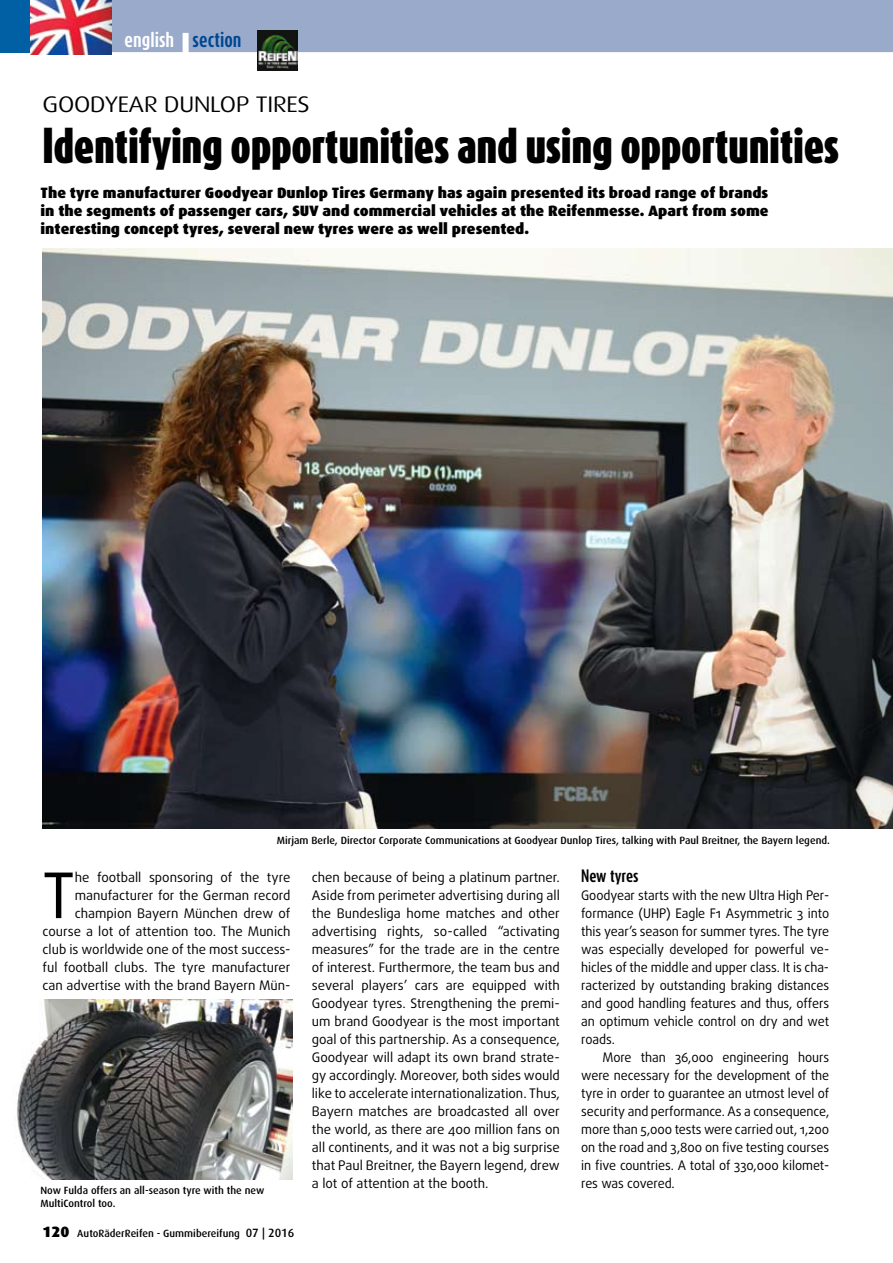
<style>
.page{position:relative;width:893px;height:1263px;background:#fff}
.page>*{position:absolute;margin:0;border:0;box-sizing:border-box;transform-origin:0 0}
.t1{font:62.85px "Daxline Pro";color:#000}
.t2{font:900 42px "Dax Compact";letter-spacing:-.01em;color:#000}
.t3{font:22.5px "Dax Wide";letter-spacing:-.01em;color:#000}
.t4{font:700 18px "Dax Compact";color:#fff}
.t5{font:900 15px/18px "Dax";color:#000;text-align:justify}
.t6{font:700 15px "Dax Compact";color:#000}
.t7{font:13.2px/18px "Daxline Pro";color:#000;text-align:right}
.t8{font:13.2px/18px "Daxline Pro";color:#000;text-align:justify;scale:.96 1}
.t9{font:500 10.5px/12.6px "Dax";color:#000}
.s1{color:#004792}
.s2{font-weight:900;font-size:15px}
.s3{font-size:12px}
</style>
<div class="page">
<div style="left:30px;top:0;width:863px;height:54px;background:#99aacb"></div>
<div style="left:0;top:52px;width:893px;height:6px;background:#fff"></div>
<div style="left:0;top:0;width:32px;height:53px;background:#0060a3"></div>
<div style="left:183px;top:33px;width:6px;height:25px;background:#fff"></div>
<img style="left:31px;top:0;width:80px;height:54px">
<img style="left:258px;top:31px;width:39px;height:39px">
<img style="left:43px;top:248px;width:850px;height:580px">
<img style="left:17px;top:999px;width:275px;height:180px">
<h3 class="t4" style="left:125px;top:28px;width:118px">english <span class="s1">section</span></h3>
<h3 class="t3" style="left:43px;top:92px;width:269px">GOODYEAR DUN LOP TIRES</h3>
<h2 class="t2" style="left:43px;top:118px;width:798px">Identifying opportunities and using opportunities</h2>
<p class="t5" style="left:40px;top:184px;width:730px">The tyre manufacturer Goodyear Dunlop Tires Germany has again presented its broad range of brands in the segments of passenger cars, SUV and commercial vehicles at the Reifenmesse. Apart from some interesting concept tyres, several new tyres were as well presented.</p>
<p class="t9" style="left:277px;top:834px;width:555px">Mirjam Berle, Director Corporate Communications at Goodyear Dunlop Tires, talking with Paul Breitner, the Bayern legend.</p>
<p class="t7" style="left:43px;top:868px;width:250px">he football sponsoring of the tyre manufacturer for the German record champion Bayern München drew of course a lot of attention too. The Munich club is worldwide one of the most success&shy;ful football clubs. The tyre manufacturer can advertise with the brand Bayern Mün-</p>
<h1 class="t1" style="left:43px;top:854px;width:34px">T</h1>
<p class="t9" style="left:40px;top:1184px;width:225px">Now Fulda offers an all-season tyre with the new<br>MultiControl too.</p>
<p class="t9" style="left:43px;top:1226px;width:253px"><span class="s2">120</span> AutoRäderReifen - Gummibereifung <span class="s3">07 | 2016</span></p>
<p class="t7" style="left:312px;top:868px;width:250px;text-align:justify">chen because of being a platinum partner.<br>Aside from perimeter advertising during all the Bundesliga home matches and other advertising rights, so-called “activating measures” for the trade are in the centre of interest. Furthermore, the team bus and several players’ cars are equipped with Goodyear tyres. Strengthening the premi&shy;um brand Goodyear is the most important goal of this partnership. As a consequence, Goodyear will adapt its own brand strate&shy;gy accordingly. Moreover, both sides would like to accelerate internationalization. Thus, Bayern matches are broadcasted all over the world, as there are 400 million fans on all continents, and it was not a big surprise that Paul Breitner, the Bayern legend, drew a lot of attention at the booth.</p>
<p class="t6" style="left:581px;top:866px;width:59px">New tyres</p>
<p class="t8" style="left:581px;top:886px;width:260px">Goodyear starts with the new Ultra High Per&shy;formance (UHP) Eagle F1 Asymmetric 3 into this year’s season for summer tyres. The tyre was especially developed for powerful ve&shy;hicles of the middle and upper class. It is cha&shy;racterized by outstanding braking distances and good handling features and thus, offers an optimum vehicle control on dry and wet roads.</p>
<p class="t8" style="left:581px;top:1048px;width:260px;text-indent:21px">More than 36,000 engineering hours were necessary for the development of the tyre in order to guarantee an utmost level of security and performance. As a consequence, more than 5,000 tests were carried out, 1,200 on the road and 3,800 on five testing courses in five countries. A total of 330,000 kilomet&shy;res was covered.</p>
</div>
